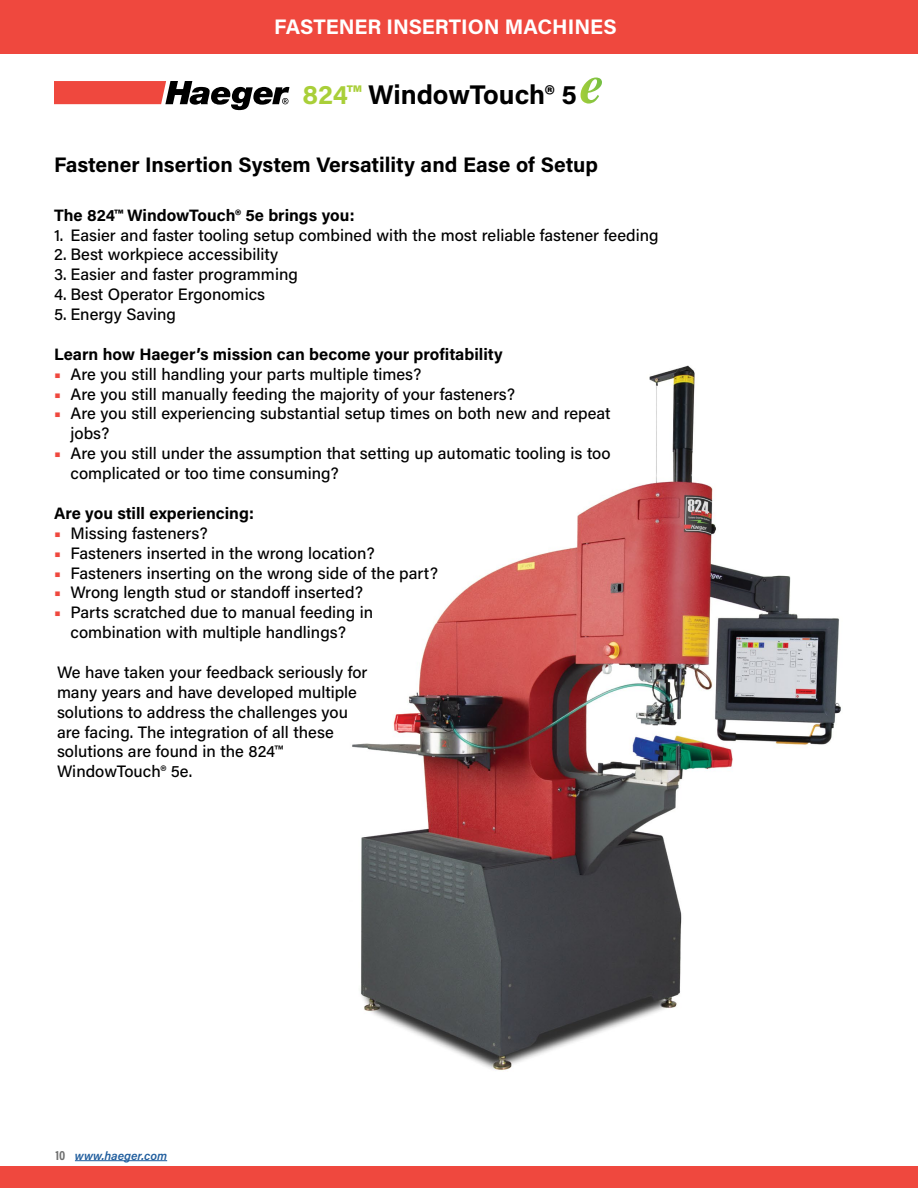
<style>
.page{position:relative;width:918px;height:1188px;background:#fff}
.page>*{position:absolute;margin:0;border:0;box-sizing:border-box;transform-origin:0 0}
.t1{font:700 27px "Acumin Pro";color:#000}
.t2{font:700 21px "Acumin Pro";color:#000}
.t3{font:700 21px "Acumin Pro";color:#fff}
.t4{font:500 16.5px/20px "Acumin Pro";color:#000}
.t5{font:700 16.5px "Acumin Pro";color:#000}
.t6{font:italic 600 12px "Acumin Pro";color:#215e9e}
.s1{color:#a9cf39}
.s2{font-weight:900;color:#ef483e}
.s3{font-family:"Acumin Pro Cond";font-weight:700;font-style:normal;font-size:13.5px;color:#6f7070}
</style>
<div class="page">
<div style="left:0;top:0;width:918px;height:54px;background:#ef483e"></div>
<div style="left:0;top:1167px;width:918px;height:21px;background:#ef483e"></div>
<hr style="left:75px;top:1160px;width:92px;height:1px;background:#215e9e">
<img style="left:352px;top:365px;width:489px;height:705px">
<img style="left:581px;top:78px;width:21px;height:26px">
<svg style="left:54px;top:81px;width:235px;height:29px"></svg>
<p class="t3" style="left:274px;top:12px;width:344px">FASTENER INSERTION MACHINES</p>
<h1 class="t1" style="left:302px;top:76px;width:276px"><span class="s1">824™</span> WindowTouch® 5</h1>
<p class="t2" style="left:54px;top:150px;width:546px">Fastener Insertion System Versatility and Ease of Setup</p>
<p class="t5" style="left:54px;top:203px;width:302px">The 824™ WindowTouch® 5e brings you:</p>
<p class="t4" style="left:54px;top:224px;width:606px">1. Easier and faster tooling setup combined with the most reliable fastener feeding</p>
<p class="t4" style="left:54px;top:244px;width:226px">2. Best workpiece accessibility</p>
<p class="t4" style="left:54px;top:264px;width:245px">3. Easier and faster programming</p>
<p class="t4" style="left:54px;top:284px;width:213px">4. Best Operator Ergonomics</p>
<p class="t4" style="left:54px;top:304px;width:124px">5. Energy Saving</p>
<p class="t5" style="left:54px;top:342px;width:450px">Learn how Haeger’s mission can become your profitability</p>
<p class="t4" style="left:54px;top:363px;width:369px"><span class="s2">•</span> Are you still handling your parts multiple times?</p>
<p class="t4" style="left:54px;top:383px;width:463px"><span class="s2">•</span> Are you still manually feeding the majority of your fasteners?</p>
<p class="t4" style="left:70px;top:403px;width:542px;text-indent:-16px"><span class="s2">•</span> Are you still experiencing substantial setup times on both new and repeat jobs?</p>
<p class="t4" style="left:70px;top:443px;width:542px;text-indent:-16px"><span class="s2">•</span> Are you still under the assumption that setting up automatic tooling is too complicated or too time consuming?</p>
<p class="t5" style="left:54px;top:501px;width:201px">Are you still experiencing:</p>
<p class="t4" style="left:54px;top:522px;width:155px"><span class="s2">•</span> Missing fasteners?</p>
<p class="t4" style="left:54px;top:542px;width:322px"><span class="s2">•</span> Fasteners inserted in the wrong location?</p>
<p class="t4" style="left:54px;top:562px;width:386px"><span class="s2">•</span> Fasteners inserting on the wrong side of the part?</p>
<p class="t4" style="left:54px;top:582px;width:311px"><span class="s2">•</span> Wrong length stud or standoff inserted?</p>
<p class="t4" style="left:70px;top:602px;width:304px;text-indent:-16px"><span class="s2">•</span> Parts scratched due to manual feeding in combination with multiple handlings?</p>
<p class="t4" style="left:57px;top:661px;width:312px">We have taken your feedback seriously for many years and have developed multiple solutions to address the challenges you are facing. The integration of all these solutions are found in the 824™ WindowTouch® 5e.</p>
<p class="t6" style="left:56px;top:1147px;width:113px"><span class="s3">10</span> www.haeger.com</p>
</div>
